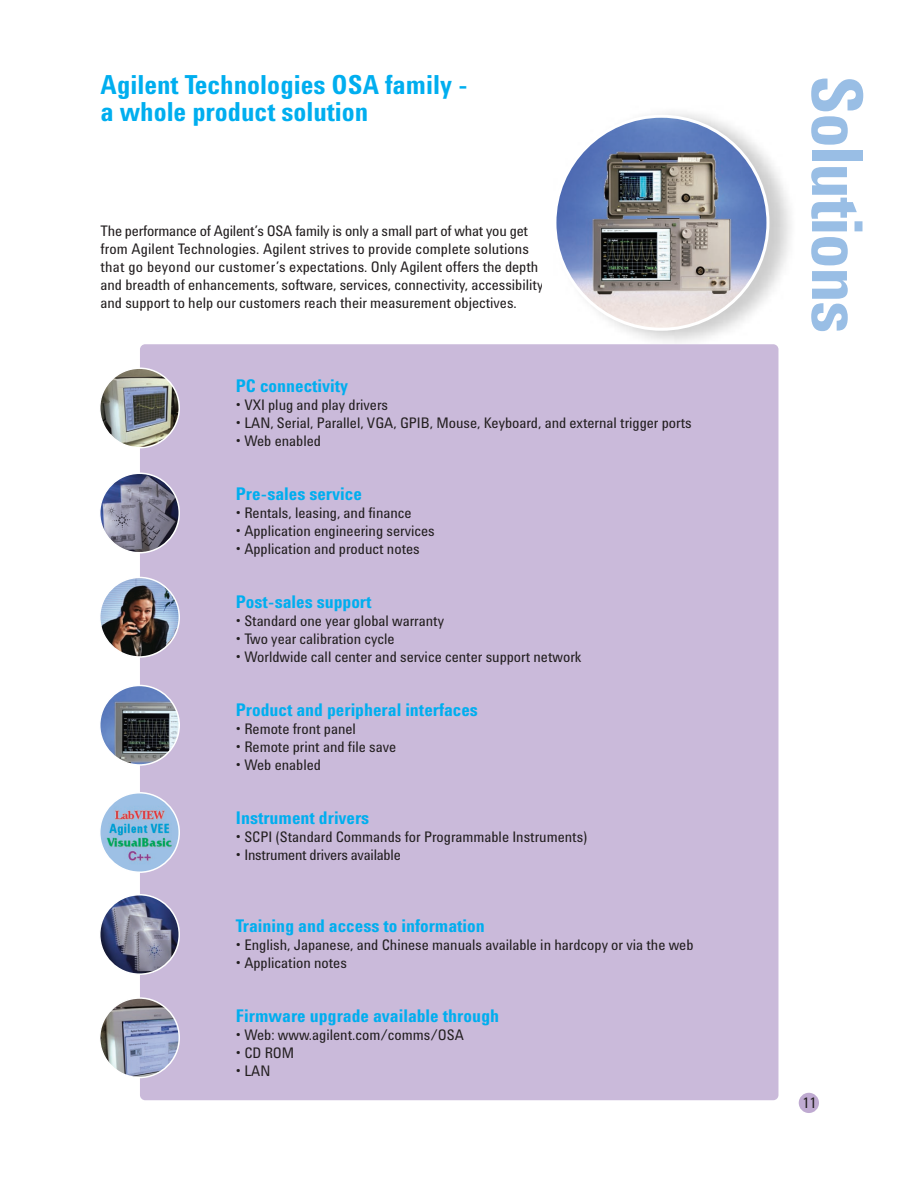
<style>
.page{position:relative;width:918px;height:1188px;background:#fff}
.page>*{position:absolute;margin:0;border:0;box-sizing:border-box;transform-origin:0 0}
.t1{font:700 72px "Agilent Cond";letter-spacing:-.025em;color:#99bee5}
.t2{font:700 27px/27px "Agilent Cond";color:#00aeef}
.t3{font:700 18px "Agilent Cond";color:#00aeef}
.t4{font:15px/18px "Agilent Cond";color:#231f20}
</style>
<div class="page">
<div style="left:799px;top:1093px;width:20px;height:20px;background:#bfaad1;border-radius:50%"></div>
<div style="left:140px;top:344px;width:638px;height:756px;background:#cabada;border-radius:5px"></div>
<img style="left:100px;top:367px;width:80px;height:81px">
<img style="left:100px;top:577px;width:80px;height:81px">
<svg style="left:100px;top:685px;width:80px;height:81px"></svg>
<svg style="left:100px;top:894px;width:80px;height:81px"></svg>
<img style="left:100px;top:997px;width:80px;height:81px">
<svg style="left:100px;top:472px;width:80px;height:82px"></svg>
<svg style="left:100px;top:792px;width:80px;height:81px"></svg>
<img style="left:627px;top:113px;width:164px;height:230px">
<svg style="left:556px;top:115px;width:213px;height:216px"></svg>
<h2 class="t2" style="left:100px;top:73px;width:369px">Agilent Technologies OSA family - a whole product solution</h2>
<p class="t4" style="left:100px;top:222px;width:447px">The performance of Agilent’s OSA family is only a small part of what you get from Agilent Technologies. Agilent strives to provide complete solutions that go beyond our customer’s expectations. Only Agilent offers the depth and breadth of enhancements, software, services, connectivity, accessibility, and support to help our customers reach their measurement objectives.</p>
<p class="t3" style="left:236px;top:379px;width:114px">PC connectivity</p>
<p class="t4" style="left:236px;top:397px;width:154px">• VXI plug and play drivers</p>
<p class="t4" style="left:236px;top:415px;width:457px">• LAN, Serial, Parallel, VGA, GPIB, Mouse, Keyboard, and external trigger ports</p>
<p class="t4" style="left:236px;top:433px;width:87px">• Web enabled</p>
<p class="t3" style="left:236px;top:487px;width:127px">Pre-sales service</p>
<p class="t4" style="left:236px;top:505px;width:177px">• Rentals, leasing, and finance</p>
<p class="t4" style="left:236px;top:523px;width:200px">• Application engineering services</p>
<p class="t4" style="left:236px;top:541px;width:185px">• Application and product notes</p>
<p class="t3" style="left:236px;top:595px;width:137px">Post-sales support</p>
<p class="t4" style="left:236px;top:613px;width:210px">• Standard one year global warranty</p>
<p class="t4" style="left:236px;top:631px;width:160px">• Two year calibration cycle</p>
<p class="t4" style="left:236px;top:649px;width:347px">• Worldwide call center and service center support network</p>
<p class="t3" style="left:236px;top:703px;width:244px">Product and peripheral interfaces</p>
<p class="t4" style="left:236px;top:721px;width:122px">• Remote front panel</p>
<p class="t4" style="left:236px;top:739px;width:162px">• Remote print and file save</p>
<p class="t4" style="left:236px;top:757px;width:87px">• Web enabled</p>
<p class="t3" style="left:236px;top:811px;width:135px">Instrument drivers</p>
<p class="t4" style="left:236px;top:829px;width:353px">• SCPI (Standard Commands for Programmable Instruments)</p>
<p class="t4" style="left:236px;top:847px;width:166px">• Instrument drivers available</p>
<p class="t3" style="left:236px;top:919px;width:250px">Training and access to information</p>
<p class="t4" style="left:236px;top:937px;width:459px">• English, Japanese, and Chinese manuals available in hardcopy or via the web</p>
<p class="t4" style="left:236px;top:955px;width:112px">• Application notes</p>
<p class="t3" style="left:236px;top:1009px;width:265px">Firmware upgrade available through</p>
<p class="t4" style="left:236px;top:1027px;width:229px">• Web: www.agilent.com/comms/OSA</p>
<p class="t4" style="left:236px;top:1045px;width:60px">• CD ROM</p>
<p class="t4" style="left:236px;top:1063px;width:36px">• LAN</p>
<h1 class="t1" style="left:864px;top:75px;width:260px;rotate:90deg">Solutions</h1>
<p class="t4" style="left:803px;top:1095px;width:15px">11</p>
</div>
